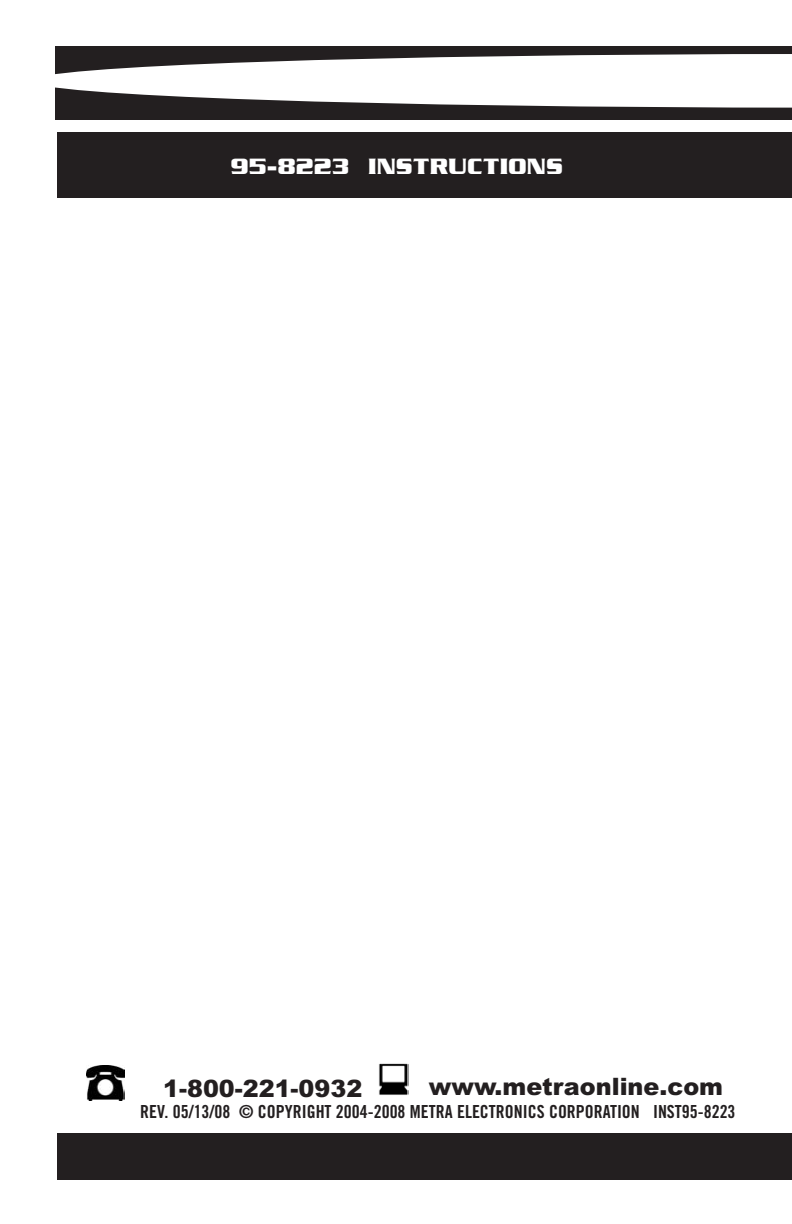
<style>
.page{position:relative;width:792px;height:1224px;background:#fff}
.page>*{position:absolute;margin:0;border:0;box-sizing:border-box;transform-origin:0 0}
.t1{font:900 24px "Arial";color:#231f20}
.t2{font:700 24px "Serpentine ICG";color:#fff}
.t3{font:18px "Trade Gothic Bold Cond Twenty";color:#231f20}
</style>
<div class="page">
<div style="left:57px;top:133px;width:735px;height:65px;background:#231f20"></div>
<div style="left:55px;top:46px;width:737px;height:74px;background:#231f20"></div>
<svg style="left:55px;top:54px;width:737px;height:54px;fill:#fff"></svg>
<div style="left:57px;top:1133px;width:735px;height:47px;background:#231f20"></div>
<img style="left:86px;top:1066px;width:39px;height:34px">
<img style="left:379px;top:1063px;width:30px;height:32px">
<h1 class="t2" style="left:231px;top:152px;width:334px">95-8223 INSTRUCTIONS</h1>
<h1 class="t1" style="left:429px;top:1073px;width:296px">www.metraonline.com</h1>
<h1 class="t1" style="left:163px;top:1075px;width:201px">1-800-221-0932</h1>
<p class="t3" style="left:140px;top:1105px;width:597px">REV. 05/13/08 © COPYRIGHT 2004-2008 METRA ELECTRONICS CORPORATION INST95-8223</p>
</div>
